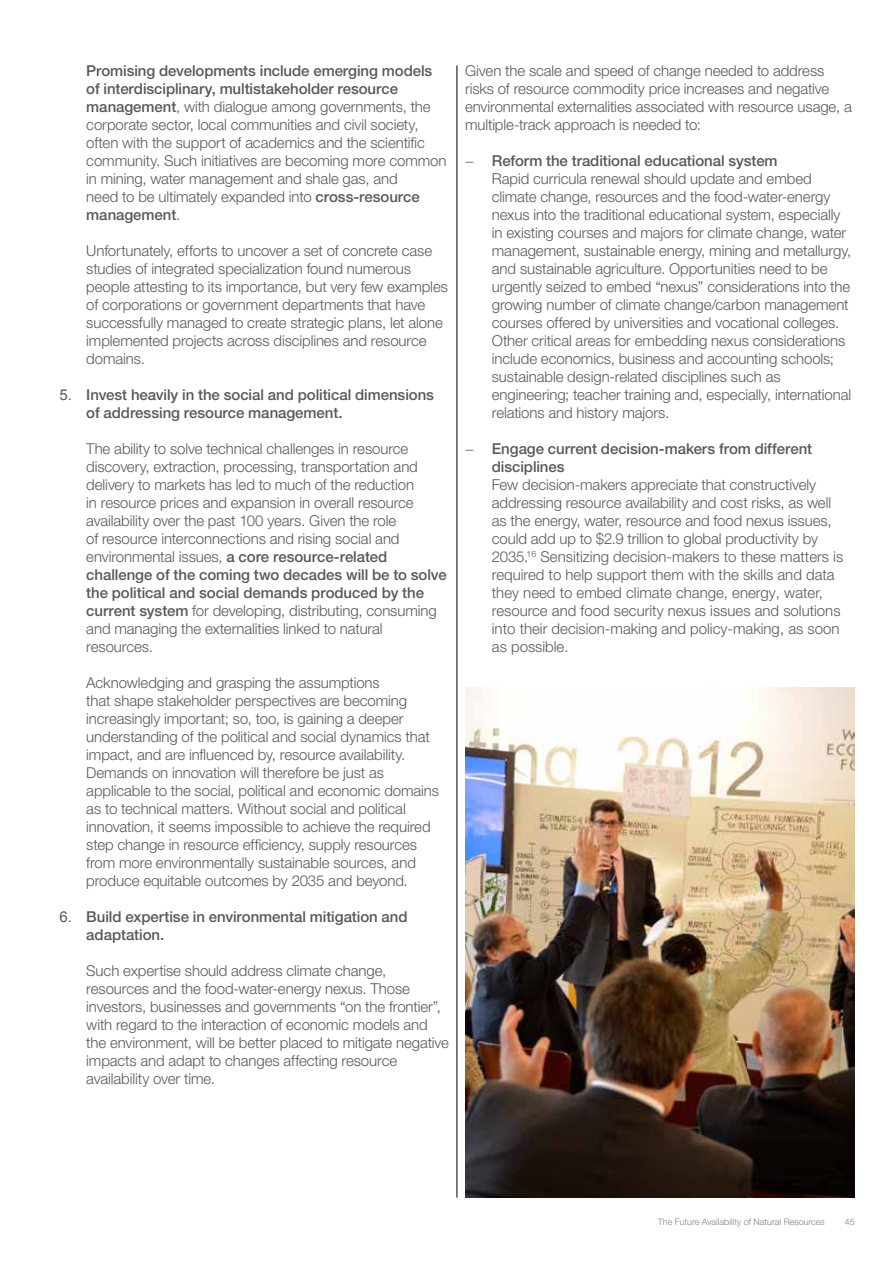
<style>
.page{position:relative;width:893px;height:1263px;background:#fff}
.page>*{position:absolute;margin:0;border:0;box-sizing:border-box;transform-origin:0 0}
.t1{font:300 15px/18px "Helvetica Neue LT Pro";letter-spacing:-.005em;color:#58595b}
.t2{font:500 15px/18px "Helvetica Neue LT Pro";letter-spacing:-.005em;color:#58595b}
.t3{font:300 9px "Helvetica Neue LT Pro";color:#808285}
.s1{font-weight:500}
.s2{font-family:"Arial";font-weight:400}
.s3{font-weight:300}
</style>
<div class="page">
<hr style="left:457px;top:65px;width:1px;height:1132px;background:#000">
<img style="left:465px;top:687px;width:390px;height:510px">
<p class="t1" style="left:86px;top:61px;width:362px"><span class="s1">Promising developments include emerging models of interdisciplinary, multistakeholder resource management</span>, with dialogue among governments, the corporate sector, local communities and civil society, often with the support of academics and the scientific community. Such initiatives are becoming more common in mining, water management and shale gas, and<br>need to be ultimately expanded into <span class="s1">cross-resource management</span>.</p>
<p class="t1" style="left:86px;top:241px;width:363px">Unfortunately, efforts to uncover a set of concrete case studies of integrated specialization found numerous people attesting to its importance, but very few examples of corporations or government departments that have successfully managed to create strategic plans, let alone implemented projects across disciplines and resource domains.</p>
<p class="t2" style="left:86px;top:386px;width:349px;text-indent:-27px"><span class="s2">5.</span> Invest heavily in the social and political dimensions of addressing resource management.</p>
<p class="t1" style="left:86px;top:439px;width:362px">The ability to solve technical challenges in resource discovery, extraction, processing, transportation and delivery to markets has led to much of the reduction<br>in resource prices and expansion in overall resource availability over the past 100 years. Given the role<br>of resource interconnections and rising social and environmental issues, <span class="s1">a core resource-related challenge of the coming two decades will be to solve the political and social demands produced by the current system</span> for developing, distributing, consuming and managing the externalities linked to natural resources.</p>
<p class="t1" style="left:86px;top:673px;width:354px">Acknowledging and grasping the assumptions<br>that shape stakeholder perspectives are becoming increasingly important; so, too, is gaining a deeper understanding of the political and social dynamics that impact, and are influenced by, resource availability.<br>Demands on innovation will therefore be just as applicable to the social, political and economic domains as to technical matters. Without social and political innovation, it seems impossible to achieve the required step change in resource efficiency, supply resources from more environmentally sustainable sources, and produce equitable outcomes by 2035 and beyond.</p>
<p class="t2" style="left:86px;top:908px;width:323px;text-indent:-27px"><span class="s2">6.</span> Build expertise in environmental mitigation and adaptation.</p>
<p class="t1" style="left:86px;top:961px;width:364px">Such expertise should address climate change, resources and the food-water-energy nexus. Those investors, businesses and governments “on the frontier”, with regard to the interaction of economic models and the environment, will be better placed to mitigate negative impacts and adapt to changes affecting resource availability over time.</p>
<p class="t1" style="left:465px;top:61px;width:388px">Given the scale and speed of change needed to address risks of resource commodity price increases and negative environmental externalities associated with resource usage, a multiple-track approach is needed to:</p>
<p class="t1" style="left:492px;top:151px;width:361px;text-indent:-27px">− <span class="s1">Reform the traditional educational system<br></span>Rapid curricula renewal should update and embed climate change, resources and the food-water-energy nexus into the traditional educational system, especially in existing courses and majors for climate change, water management, sustainable energy, mining and metallurgy, and sustainable agriculture. Opportunities need to be urgently seized to embed “nexus” considerations into the growing number of climate change/carbon management courses offered by universities and vocational colleges.<br>Other critical areas for embedding nexus considerations include economics, business and accounting schools; sustainable design-related disciplines such as engineering; teacher training and, especially, international relations and history majors.</p>
<p class="t2" style="left:492px;top:440px;width:322px;text-indent:-27px"><span class="s3">−</span> Engage current decision-makers from different disciplines</p>
<p class="t1" style="left:492px;top:475px;width:353px">Few decision-makers appreciate that constructively addressing resource availability and cost risks, as well as the energy, water, resource and food nexus issues, could add up to $2.9 trillion to global productivity by 2035.<sup>16</sup> Sensitizing decision-makers to these matters is required to help support them with the skills and data they need to embed climate change, energy, water, resource and food security nexus issues and solutions into their decision-making and policy-making, as soon as possible.</p>
<p class="t3" style="left:658px;top:1216px;width:169px">The Future Availability of Natural Resources</p>
<p class="t3" style="left:845px;top:1216px;width:12px">45</p>
</div>
